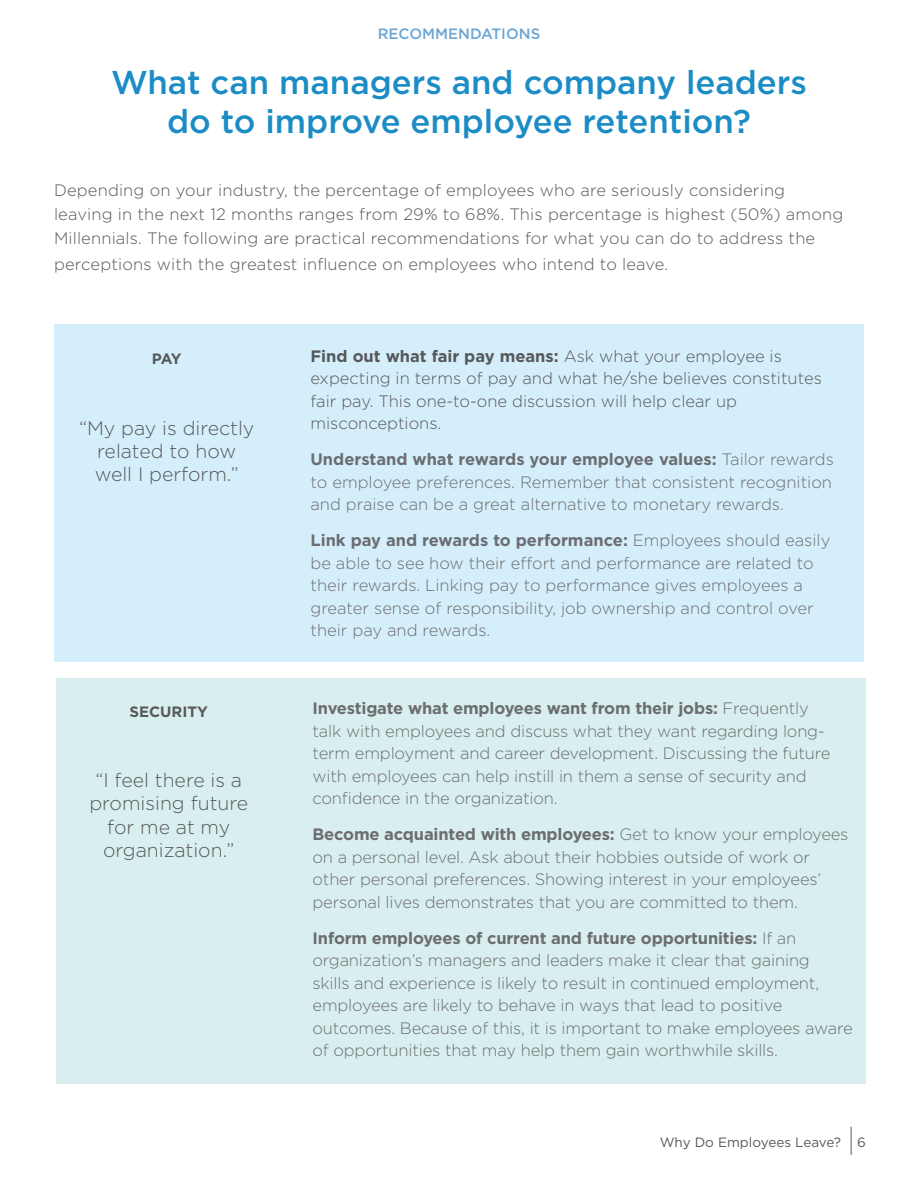
<style>
.page{position:relative;width:918px;height:1188px;background:#fff}
.page>*{position:absolute;margin:0;border:0;box-sizing:border-box;transform-origin:0 0}
.t1{font:500 33px "Gotham";color:#1c8cc5}
.t2{font:300 19.5px/23.4px "Gotham";color:#57585a;text-align:center}
.body_copy{font:300 16.5px/22.5px "Gotham";letter-spacing:-.01em;color:#6c6d70}
.body_copy-2{font:300 16.5px/22.5px "Gotham";letter-spacing:.01em;color:#57585a}
.body_copy-3{font:500 15px "Gotham";color:#6ca6d3}
.t3{font:700 15px "Gotham";color:#57585a}
.t4{font:13.5px "Gotham";color:#57585a}
.s1{font-weight:700}
</style>
<div class="page">
<div style="left:54px;top:324px;width:810px;height:338px;background:#d4effb"></div>
<div style="left:56px;top:678px;width:810px;height:406px;background:#d9efef"></div>
<svg style="left:851px;top:1127px;width:1px;height:28px"></svg>
<p class="body_copy-3" style="left:378px;top:24px;width:164px">RECOMMENDATIONS</p>
<p class="t1" style="left:111px;top:61px;width:697px">What can managers and company leaders</p>
<p class="t1" style="left:167px;top:100px;width:585px">do to improve employee retention?</p>
<p class="body_copy-2" style="left:54px;top:178px;width:791px;line-height:24px">Depending on your industry, the percentage of employees who are seriously considering leaving in the next 12 months ranges from 29% to 68%. This percentage is highest (50%) among<br>Millennials. The following are practical recommendations for what you can do to address the</p>
<p class="body_copy-2" style="left:54px;top:252px;width:616px">perceptions with the greatest influence on employees who intend to leave.</p>
<p class="t3" style="left:152px;top:349px;width:31px">PAY</p>
<p class="t2" style="left:79px;top:416px;width:177px">“My pay is directly related to how well I perform.”</p>
<p class="t3" style="left:130px;top:702px;width:80px">SECURITY</p>
<p class="t2" style="left:89px;top:768px;width:160px">“I feel there is a promising future for me at my organization.”</p>
<p class="body_copy-2" style="left:310px;top:344px;width:513px"><span class="s1">Find out what fair pay means:</span> Ask what your employee is expecting in terms of pay and what he/she believes constitutes fair pay. This one-to-one discussion will help clear up misconceptions.</p>
<p class="body_copy" style="left:310px;top:448px;width:525px;text-align:justify"><span class="s1">Understand what rewards your employee values:</span> Tailor rewards to employee preferences. Remember that consistent recognition and praise can be a great alternative to monetary rewards.</p>
<p class="body_copy" style="left:310px;top:529px;width:521px"><span class="s1">Link pay and rewards to performance:</span> Employees should easily be able to see how their effort and performance are related to their rewards. Linking pay to performance gives employees a greater sense of responsibility, job ownership and control over their pay and rewards.</p>
<p class="body_copy" style="left:313px;top:697px;width:519px"><span class="s1">Investigate what employees want from their jobs:</span> Frequently talk with employees and discuss what they want regarding long&shy;term employment and career development. Discussing the future with employees can help instill in them a sense of security and confidence in the organization.</p>
<p class="body_copy" style="left:313px;top:823px;width:537px"><span class="s1">Become acquainted with employees:</span> Get to know your employees on a personal level. Ask about their hobbies outside of work or other personal preferences. Showing interest in your employees’ personal lives demonstrates that you are committed to them.</p>
<p class="body_copy" style="left:313px;top:926px;width:542px"><span class="s1">Inform employees of current and future opportunities:</span> If an organization’s managers and leaders make it clear that gaining<br>skills and experience is likely to result in continued employment, employees are likely to behave in ways that lead to positive outcomes. Because of this, it is important to make employees aware of opportunities that may help them gain worthwhile skills.</p>
<p class="t4" style="left:660px;top:1133px;width:208px">Why Do Employees Leave? 6</p>
</div>
